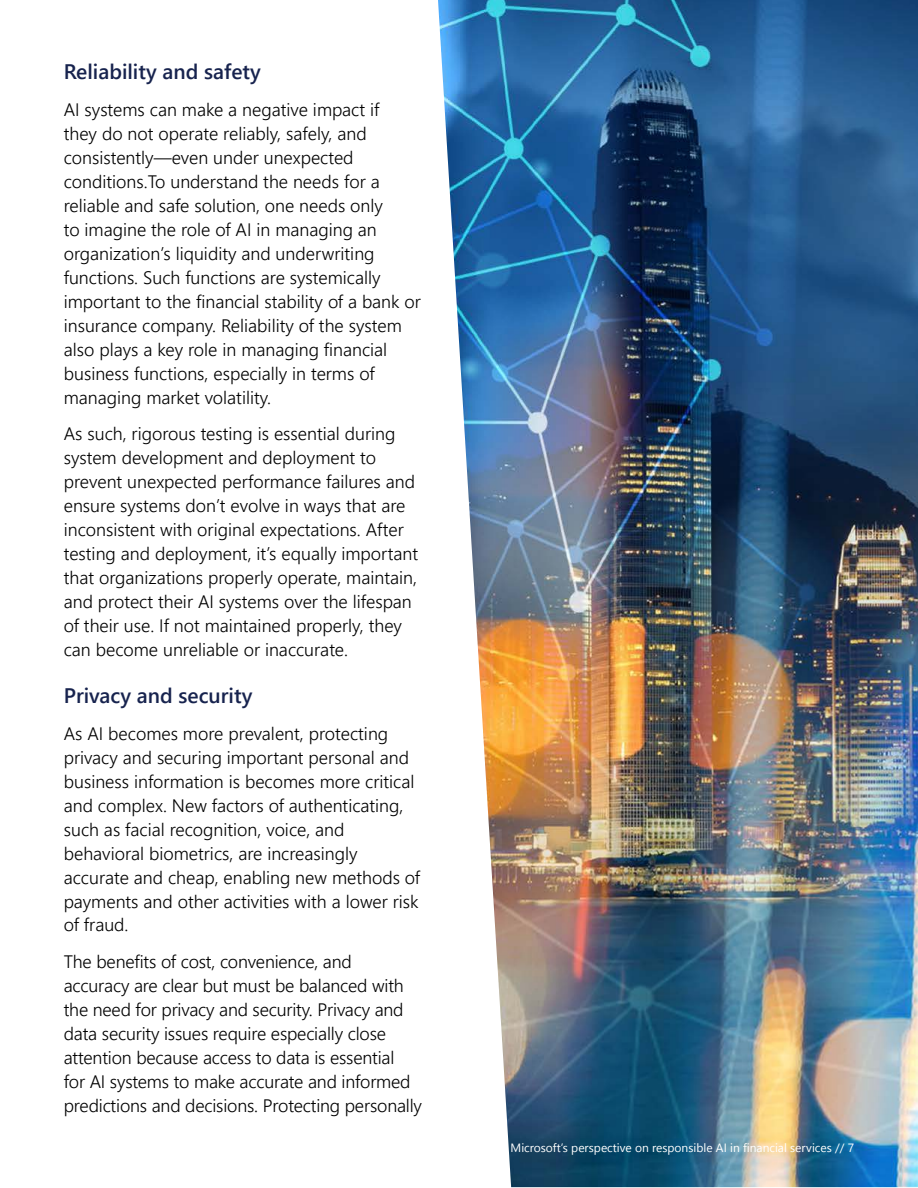
<style>
.page{position:relative;width:918px;height:1188px;background:#fff}
.page>*{position:absolute;margin:0;border:0;box-sizing:border-box;transform-origin:0 0}
.t1{font:600 21px "Segoe UI";color:#17234e}
.t2{font:300 18px/24px "Segoe UI";color:#000}
.t3{font:12px "Segoe UI";color:#fff}
</style>
<div class="page">
<img style="left:438px;top:0;width:480px;height:1187px">
<p class="t1" style="left:64px;top:55px;width:199px">Reliability and safety</p>
<p class="t2" style="left:64px;top:96px;width:359px">AI systems can make a negative impact if<br>they do not operate reliably, safely, and consistently—even under unexpected conditions.To understand the needs for a reliable and safe solution, one needs only<br>to imagine the role of AI in managing an organization’s liquidity and underwriting functions. Such functions are systemically important to the financial stability of a bank or insurance company. Reliability of the system also plays a key role in managing financial business functions, especially in terms of managing market volatility.</p>
<p class="t2" style="left:64px;top:421px;width:356px">As such, rigorous testing is essential during system development and deployment to prevent unexpected performance failures and ensure systems don’t evolve in ways that are inconsistent with original expectations. After testing and deployment, it’s equally important that organizations properly operate, maintain, and protect their AI systems over the lifespan of their use. If not maintained properly, they can become unreliable or inaccurate.</p>
<p class="t1" style="left:64px;top:679px;width:190px">Privacy and security</p>
<p class="t2" style="left:64px;top:720px;width:358px">As AI becomes more prevalent, protecting privacy and securing important personal and business information is becomes more critical and complex. New factors of authenticating, such as facial recognition, voice, and behavioral biometrics, are increasingly accurate and cheap, enabling new methods of payments and other activities with a lower risk of fraud.</p>
<p class="t2" style="left:64px;top:949px;width:360px">The benefits of cost, convenience, and<br>accuracy are clear but must be balanced with the need for privacy and security. Privacy and data security issues require especially close attention because access to data is essential<br>for AI systems to make accurate and informed predictions and decisions. Protecting personally</p>
<p class="t3" style="left:511px;top:1139px;width:345px">Microsoft’s perspective on responsible AI in financial services // 7</p>
</div>
